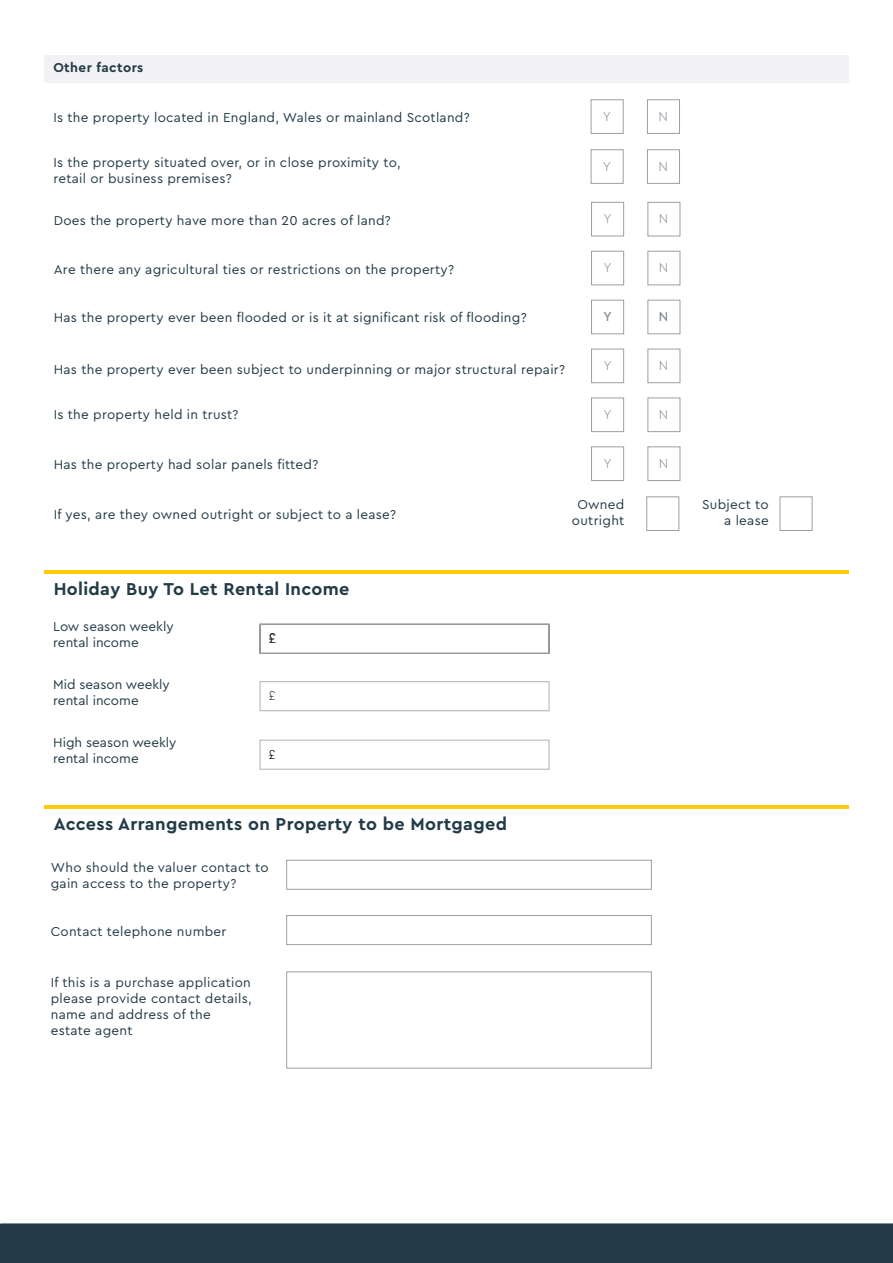
<style>
.page{position:relative;width:893px;height:1263px;background:#fff}
.page>*{position:absolute;margin:0;border:0;box-sizing:border-box;transform-origin:0 0}
.t1{font:700 18px "Cera Pro";letter-spacing:.02em;color:#223b47}
.t2{font:300 15px "Cera Pro";color:#000}
.t3{font:13.5px/16.2px "Cera Pro";letter-spacing:.02em;color:#223b47}
.t4{font:13.5px/16.2px "Cera Pro";color:#223b47}
.t5{font:300 13.5px "Cera Pro";color:#838a93}
.t6{font:700 13.5px "Cera Pro";letter-spacing:.03em;color:#223b47}
.t7{font:13.5px "Cera Pro";color:#838a93}
.t8{font:300 13.5px "Cera Pro";color:#223b47}
.t9{font:300 13.5px "Cera Pro";color:#000}
</style>
<div class="page">
<div style="left:0;top:1225px;width:893px;height:38px;background:#223b47"></div>
<div style="left:0;top:1223px;width:893px;height:39px;border:1px solid #223b47"></div>
<div style="left:44px;top:56px;width:805px;height:27px;background:#f2f2f4"></div>
<div style="left:591px;top:99px;width:33px;height:35px;background:#fff;border:1px solid #9a9fa7"></div>
<div style="left:647px;top:99px;width:33px;height:35px;border:1px solid #9a9fa7"></div>
<div style="left:591px;top:149px;width:33px;height:35px;background:#fff;border:1px solid #9a9fa7"></div>
<div style="left:647px;top:149px;width:33px;height:35px;border:1px solid #9a9fa7"></div>
<div style="left:591px;top:202px;width:33px;height:34px;background:#fff;border:1px solid #9a9fa7"></div>
<div style="left:647px;top:202px;width:33px;height:34px;border:1px solid #9a9fa7"></div>
<div style="left:591px;top:251px;width:33px;height:34px;background:#fff;border:1px solid #9a9fa7"></div>
<div style="left:647px;top:251px;width:33px;height:34px;border:1px solid #9a9fa7"></div>
<div style="left:591px;top:300px;width:33px;height:34px;background:#fff;border:1px solid #9a9fa7"></div>
<div style="left:647px;top:300px;width:33px;height:34px;border:1px solid #9a9fa7"></div>
<div style="left:591px;top:349px;width:33px;height:34px;background:#fff;border:1px solid #9a9fa7"></div>
<div style="left:647px;top:349px;width:33px;height:34px;border:1px solid #9a9fa7"></div>
<div style="left:591px;top:398px;width:33px;height:34px;background:#fff;border:1px solid #9a9fa7"></div>
<div style="left:647px;top:398px;width:33px;height:34px;border:1px solid #9a9fa7"></div>
<div style="left:591px;top:446px;width:33px;height:35px;background:#fff;border:1px solid #9a9fa7"></div>
<div style="left:647px;top:446px;width:33px;height:35px;border:1px solid #9a9fa7"></div>
<div style="left:646px;top:496px;width:33px;height:35px;background:#fff;border:1px solid #9a9fa7"></div>
<div style="left:780px;top:496px;width:32px;height:35px;background:#fff;border:1px solid #9a9fa7"></div>
<hr style="left:44px;top:571px;width:805px;height:3px;background:#fecb04">
<div style="left:260px;top:681px;width:289px;height:30px;border:1px solid #b3b2b2"></div>
<div style="left:260px;top:740px;width:289px;height:29px;border:1px solid #b3b2b2"></div>
<div style="left:260px;top:624px;width:289px;height:30px;border:1px solid #b3b2b2"></div>
<hr style="left:44px;top:806px;width:805px;height:3px;background:#fecb04">
<div style="left:286px;top:860px;width:366px;height:30px;border:1px solid #9a9fa7"></div>
<div style="left:286px;top:915px;width:366px;height:30px;border:1px solid #9a9fa7"></div>
<div style="left:286px;top:971px;width:366px;height:97px;border:1px solid #9a9fa7"></div>
<p class="t6" style="left:53px;top:58px;width:92px">Other factors</p>
<p class="t3" style="left:53px;top:109px;width:418px">Is the property located in England, Wales or mainland Scotland?</p>
<p class="t5" style="left:603px;top:107px;width:10px">Y</p>
<p class="t5" style="left:658px;top:107px;width:11px">N</p>
<p class="t3" style="left:53px;top:154px;width:349px">Is the property situated over, or in close proximity to, retail or business premises?</p>
<p class="t5" style="left:603px;top:157px;width:10px">Y</p>
<p class="t5" style="left:658px;top:157px;width:11px">N</p>
<p class="t3" style="left:54px;top:211px;width:339px">Does the property have more than 20 acres of land?</p>
<p class="t5" style="left:603px;top:210px;width:10px">Y</p>
<p class="t5" style="left:659px;top:210px;width:11px">N</p>
<p class="t3" style="left:54px;top:260px;width:402px">Are there any agricultural ties or restrictions on the property?</p>
<p class="t5" style="left:603px;top:259px;width:10px">Y</p>
<p class="t5" style="left:659px;top:259px;width:11px">N</p>
<p class="t3" style="left:54px;top:309px;width:474px">Has the property ever been flooded or is it at significant risk of flooding?</p>
<p class="t7" style="left:603px;top:308px;width:10px">Y</p>
<p class="t7" style="left:659px;top:308px;width:11px">N</p>
<p class="t3" style="left:54px;top:361px;width:513px">Has the property ever been subject to underpinning or major structural repair?</p>
<p class="t5" style="left:603px;top:356px;width:10px">Y</p>
<p class="t5" style="left:659px;top:356px;width:11px">N</p>
<p class="t3" style="left:54px;top:406px;width:186px">Is the property held in trust?</p>
<p class="t5" style="left:603px;top:405px;width:10px">Y</p>
<p class="t5" style="left:659px;top:405px;width:11px">N</p>
<p class="t3" style="left:54px;top:456px;width:266px">Has the property had solar panels fitted?</p>
<p class="t5" style="left:603px;top:454px;width:10px">Y</p>
<p class="t5" style="left:659px;top:454px;width:11px">N</p>
<p class="t3" style="left:54px;top:506px;width:344px">If yes, are they owned outright or subject to a lease?</p>
<p class="t3" style="left:572px;top:496px;width:54px;text-align:center">Owned outright</p>
<p class="t3" style="left:702px;top:496px;width:68px;text-align:right">Subject to a lease</p>
<h1 class="t1" style="left:54px;top:577px;width:297px">Holiday Buy To Let Rental Income</h1>
<p class="t4" style="left:53px;top:618px;width:122px">Low season weekly rental income</p>
<p class="t2" style="left:269px;top:628px;width:9px">£</p>
<p class="t4" style="left:53px;top:675px;width:118px">Mid season weekly rental income</p>
<p class="t8" style="left:269px;top:629px;width:8px">£</p>
<p class="t8" style="left:269px;top:687px;width:8px">£</p>
<p class="t4" style="left:53px;top:734px;width:125px">High season weekly rental income</p>
<p class="t9" style="left:269px;top:745px;width:8px">£</p>
<h1 class="t1" style="left:54px;top:812px;width:455px">Access Arrangements on Property to be Mortgaged</h1>
<p class="t3" style="left:51px;top:859px;width:219px">Who should the valuer contact to gain access to the property?</p>
<p class="t3" style="left:51px;top:922px;width:177px">Contact telephone number</p>
<p class="t3" style="left:51px;top:973px;width:203px">If this is a purchase application please provide contact details, name and address of the estate agent</p>
</div>
